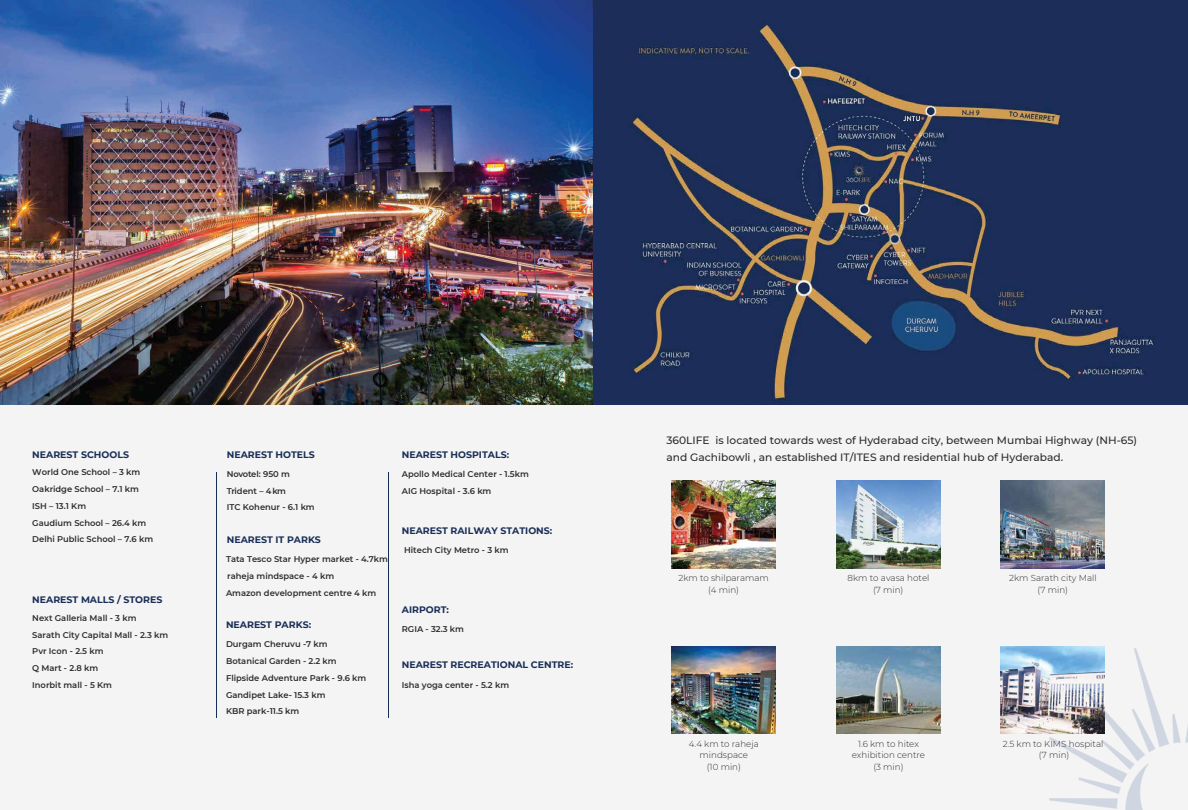
<style>
.page{position:relative;width:1188px;height:810px;background:#fff}
.page>*{position:absolute;margin:0;border:0;box-sizing:border-box;transform-origin:0 0}
.t1{font:500 10.65px/16.5px "Montserrat";color:#2c2c2d}
.t2{font:700 9.38px "Montserrat";color:#192e57}
.t3{font:300 8.77px/11.6px "Montserrat";color:#2c2c2d;text-align:center}
.t4{font:600 8.32px/16.7px "Montserrat";color:#2c2c2d}
</style>
<div class="page">
<div style="left:0;top:405px;width:1188px;height:405px;background:#f4f4f4"></div>
<img style="left:0;top:0;width:1188px;height:405px">
<hr style="left:217px;top:473px;width:1px;height:245px;background:#162d54">
<hr style="left:389px;top:473px;width:1px;height:245px;background:#162d54">
<img style="left:672px;top:480px;width:104px;height:88px">
<img style="left:672px;top:646px;width:104px;height:88px">
<img style="left:836px;top:480px;width:104px;height:88px">
<img style="left:836px;top:646px;width:104px;height:88px">
<img style="left:1001px;top:480px;width:104px;height:88px">
<img style="left:1001px;top:646px;width:16px;height:88px">
<img style="left:1017px;top:646px;width:171px;height:164px">
<svg style="left:862px;top:133px;width:5px;height:5px"></svg>
<p class="t2" style="left:32px;top:448px;width:98px">NEAREST SCHOOLS</p>
<p class="t2" style="left:227px;top:448px;width:90px">NEAREST HOTELS</p>
<p class="t2" style="left:402px;top:448px;width:109px">NEAREST HOSPITALS:</p>
<p class="t4" style="left:32px;top:464px;width:122px">World One School – 3 km<br>Oakridge School – 7.1 km<br>ISH – 13.1 Km<br>Gaudium School – 26.4 km<br>Delhi Public School – 7.6 km</p>
<p class="t4" style="left:227px;top:465px;width:89px">Novotel: 950 m<br>Trident – 4 km<br>ITC Kohenur - 6.1 km</p>
<p class="t4" style="left:402px;top:465px;width:128px">Apollo Medical Center - 1.5km<br>AIG Hospital - 3.6 km</p>
<p class="t4" style="left:226px;top:551px;width:164px">Tata Tesco Star Hyper market - 4.7km raheja mindspace - 4 km<br>Amazon development centre 4 km</p>
<p class="t2" style="left:402px;top:524px;width:152px">NEAREST RAILWAY STATIONS:</p>
<p class="t2" style="left:227px;top:533px;width:96px">NEAREST IT PARKS</p>
<p class="t4" style="left:404px;top:541px;width:106px">Hitech City Metro - 3 km</p>
<p class="t2" style="left:32px;top:593px;width:132px">NEAREST MALLS / STORES</p>
<p class="t4" style="left:32px;top:609px;width:137px">Next Galleria Mall - 3 km<br>Sarath City Capital Mall - 2.3 km<br>Pvr Icon - 2.5 km<br>Q Mart - 2.8 km<br>Inorbit mall - 5 Km</p>
<p class="t2" style="left:226px;top:618px;width:87px">NEAREST PARKS:</p>
<p class="t4" style="left:226px;top:636px;width:142px">Durgam Cheruvu -7 km<br>Botanical Garden - 2.2 km<br>Flipside Adventure Park - 9.6 km<br>Gandipet Lake- 15.3 km<br>KBR park-11.5 km</p>
<p class="t2" style="left:402px;top:603px;width:49px">AIRPORT:</p>
<p class="t4" style="left:402px;top:621px;width:64px">RGIA - 32.3 km</p>
<p class="t2" style="left:402px;top:658px;width:173px">NEAREST RECREATIONAL CENTRE:</p>
<p class="t4" style="left:402px;top:676px;width:109px">Isha yoga center - 5.2 km</p>
<p class="t1" style="left:667px;top:432px;width:472px">360LIFE is located towards west of Hyderabad city, between Mumbai Highway (NH-65) and Gachibowli , an established IT/ITES and residential hub of Hyderabad.</p>
<p class="t3" style="left:679px;top:572px;width:92px">2km to shilparamam (4 min)</p>
<p class="t3" style="left:689px;top:737px;width:72px">4.4 km to raheja mindspace<br>(10 min)</p>
<p class="t3" style="left:848px;top:572px;width:83px">8km to avasa hotel (7 min)</p>
<p class="t3" style="left:852px;top:737px;width:75px">1.6 km to hitex exhibition centre (3 min)</p>
<p class="t3" style="left:1009px;top:572px;width:89px">2km Sarath city Mall (7 min)</p>
<p class="t3" style="left:1003px;top:737px;width:102px">2.5 km to KIMS hospital (7 min)</p>
</div>
